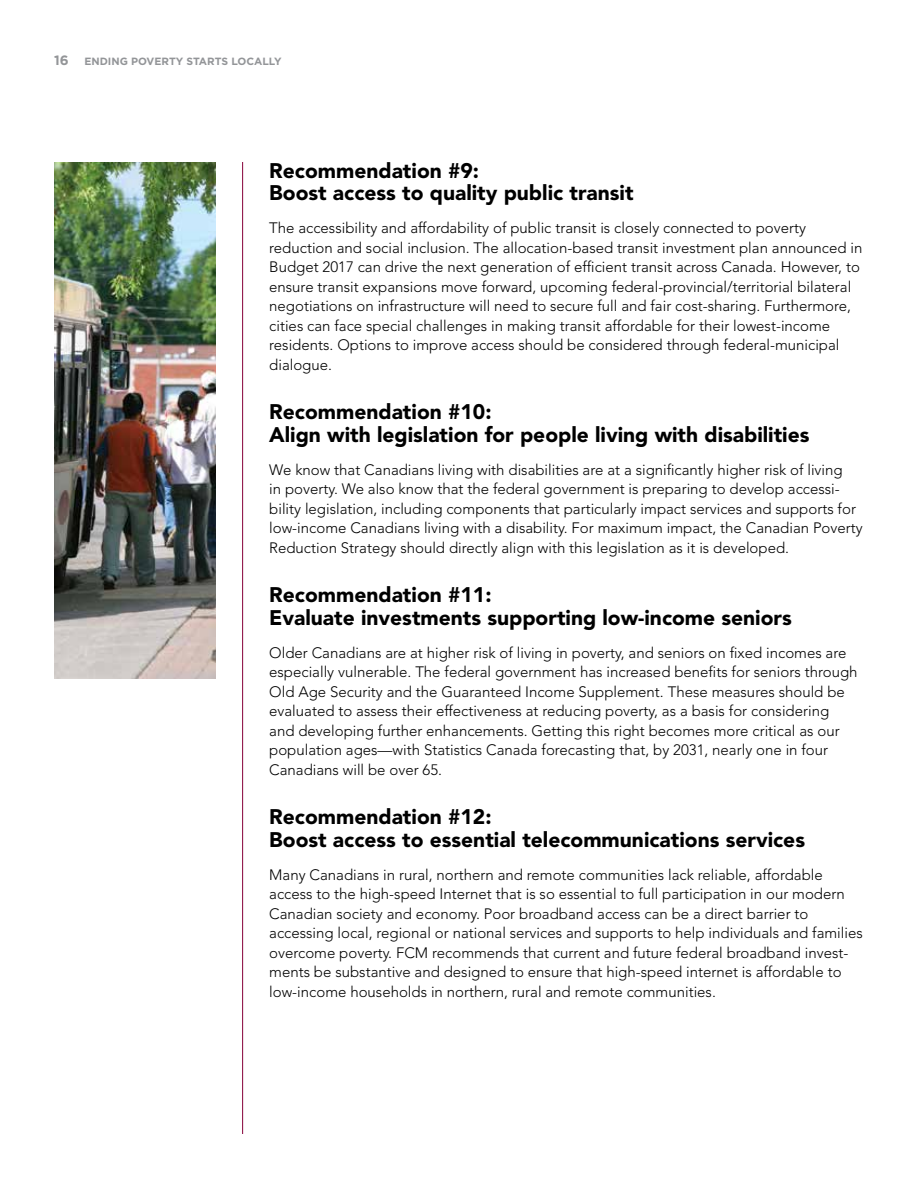
<style>
.page{position:relative;width:918px;height:1188px;background:#fff}
.page>*{position:absolute;margin:0;border:0;box-sizing:border-box;transform-origin:0 0}
.Sub3{font:900 21px/22.5px "Avenir";color:#000}
.Copy{font:300 15px/19.5px "Avenir";color:#000}
.t1{font:700 13.5px "Gotham";color:#939598}
.t2{font:700 10.5px "Gotham";color:#939598}
</style>
<div class="page">
<hr style="left:242px;top:162px;width:1px;height:972px;background:#860038">
<img style="left:54px;top:162px;width:162px;height:517px">
<p class="t1" style="left:54px;top:53px;width:16px">16</p>
<p class="t2" style="left:84px;top:55px;width:199px">ENDING POVERTY STARTS LOCALLY</p>
<h2 class="Sub3" style="left:269px;top:159px;width:366px">Recommendation #9:<br>Boost access to quality public transit</h2>
<p class="Copy" style="left:269px;top:219px;width:595px">The accessibility and affordability of public transit is closely connected to poverty reduction and social inclusion. The allocation-based transit investment plan announced in Budget 2017 can drive the next generation of efficient transit across Canada. However, to ensure transit expansions move forward, upcoming federal-provincial/territorial bilateral negotiations on infrastructure will need to secure full and fair cost-sharing. Furthermore, cities can face special challenges in making transit affordable for their lowest-income residents. Options to improve access should be considered through federal-municipal dialogue.</p>
<h2 class="Sub3" style="left:269px;top:401px;width:542px">Recommendation #10:<br>Align with legislation for people living with disabilities</h2>
<p class="Copy" style="left:269px;top:460px;width:595px">We know that Canadians living with disabilities are at a significantly higher risk of living<br>in poverty. We also know that the federal government is preparing to develop accessi&shy;bility legislation, including components that particularly impact services and supports for low-income Canadians living with a disability. For maximum impact, the Canadian Poverty Reduction Strategy should directly align with this legislation as it is developed.</p>
<h2 class="Sub3" style="left:269px;top:584px;width:524px">Recommendation #11:<br>Evaluate investments supporting low-income seniors</h2>
<p class="Copy" style="left:269px;top:643px;width:590px">Older Canadians are at higher risk of living in poverty, and seniors on fixed incomes are especially vulnerable. The federal government has increased benefits for seniors through Old Age Security and the Guaranteed Income Supplement. These measures should be evaluated to assess their effectiveness at reducing poverty, as a basis for considering and developing further enhancements. Getting this right becomes more critical as our population ages—with Statistics Canada forecasting that, by 2031, nearly one in four Canadians will be over 65.</p>
<h2 class="Sub3" style="left:269px;top:806px;width:537px">Recommendation #12:<br>Boost access to essential telecommunications services</h2>
<p class="Copy" style="left:269px;top:865px;width:595px">Many Canadians in rural, northern and remote communities lack reliable, affordable access to the high-speed Internet that is so essential to full participation in our modern Canadian society and economy. Poor broadband access can be a direct barrier to accessing local, regional or national services and supports to help individuals and families overcome poverty. FCM recommends that current and future federal broadband invest&shy;ments be substantive and designed to ensure that high-speed internet is affordable to low-income households in northern, rural and remote communities.</p>
</div>
